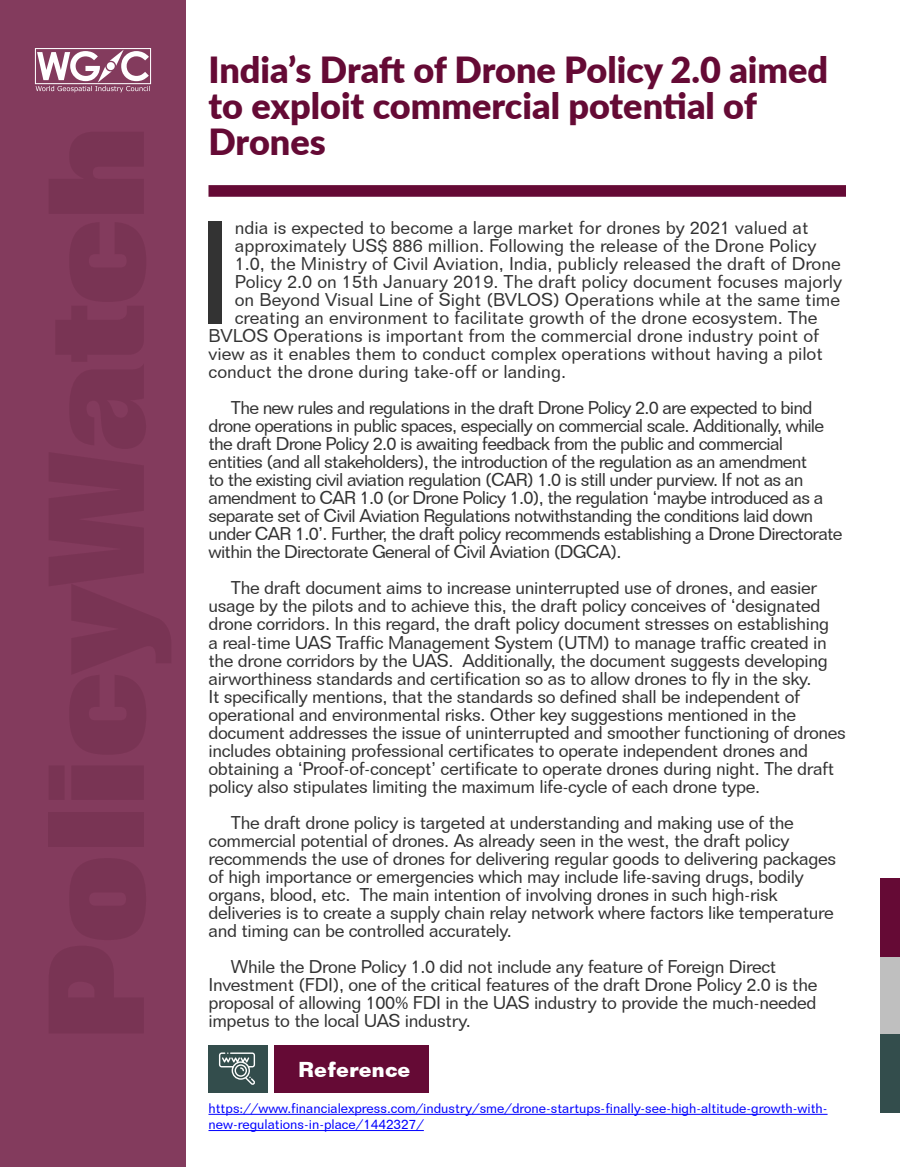
<style>
.page{position:relative;width:900px;height:1167px;background:#fff}
.page>*{position:absolute;margin:0;border:0;box-sizing:border-box;transform-origin:0 0}
.t1{font:144.3px "Folio BT";color:#333}
.t2{font:900 36px/36px "Lato";color:#650a35}
.t3{font:700 21px "Folio BT";color:#fff}
.t4{font:18px/18px "Folio BT";letter-spacing:-.02em;color:#333}
.t5{font:18px/18px "Folio BT";letter-spacing:-.04em;color:#333}
.t6{font:18px "Folio BT";color:#333}
.t7{font:13.5px/16.2px "Folio BT";color:#00f}
</style>
<div class="page">
<div style="left:0;top:0;width:186px;height:1166px;background:#833b5d"></div>
<div style="left:880px;top:956px;width:20px;height:78px;background:#bfbfbf"></div>
<div style="left:880px;top:1034px;width:20px;height:78px;background:#334d4c"></div>
<div style="left:880px;top:877px;width:20px;height:79px;background:#650a35"></div>
<svg style="left:35px;top:48px;width:116px;height:44px"></svg>
<div style="left:208px;top:185px;width:638px;height:12px;background:#650a35"></div>
<div style="left:208px;top:1045px;width:60px;height:47px;background:#334d4c"></div>
<div style="left:274px;top:1045px;width:155px;height:47px;background:#650a35"></div>
<hr style="left:208px;top:1113px;width:620px;height:1px;background:#00f">
<hr style="left:208px;top:1129px;width:216px;height:1px;background:#00f">
<svg style="left:219px;top:1052px;width:36px;height:32px"></svg>
<h2 class="t2" style="left:208px;top:50px;width:621px">India’s Draft of Drone Policy 2.0 aimed to exploit commercial potential of<br>Drones</h2>
<h1 class="t1" style="left:196px;top:185px;width:41px">I</h1>
<p class="t6" style="left:235px;top:217px;width:575px">ndia is expected to become a large market for drones by 2021 valued at</p>
<p class="t6" style="left:235px;top:235px;width:583px">approximately US$ 886 million. Following the release of the Drone Policy</p>
<p class="t6" style="left:235px;top:253px;width:608px">1.0, the Ministry of Civil Aviation, India, publicly released the draft of Drone</p>
<p class="t6" style="left:235px;top:271px;width:609px">Policy 2.0 on 15th January 2019. The draft policy document focuses majorly</p>
<p class="t6" style="left:235px;top:289px;width:607px">on Beyond Visual Line of Sight (BVLOS) Operations while at the same time</p>
<p class="t6" style="left:235px;top:307px;width:584px">creating an environment to facilitate growth of the drone ecosystem. The</p>
<p class="t6" style="left:208px;top:325px;width:612px">BVLOS Operations is important from the commercial drone industry point of</p>
<p class="t6" style="left:208px;top:343px;width:616px">view as it enables them to conduct complex operations without having a pilot</p>
<p class="t6" style="left:208px;top:361px;width:359px">conduct the drone during take-off or landing.</p>
<p class="t5" style="left:208px;top:398px;width:636px;text-indent:22px">The new rules and regulations in the draft Drone Policy 2.0 are expected to bind drone operations in public spaces, especially on commercial scale. Additionally, while the draft Drone Policy 2.0 is awaiting feedback from the public and commercial<br>entities (and all stakeholders), the introduction of the regulation as an amendment<br>to the existing civil aviation regulation (CAR) 1.0 is still under purview. If not as an amendment to CAR 1.0 (or Drone Policy 1.0), the regulation ‘maybe introduced as a separate set of Civil Aviation Regulations notwithstanding the conditions laid down under CAR 1.0’. Further, the draft policy recommends establishing a Drone Directorate within the Directorate General of Civil Aviation (DGCA).</p>
<p class="t4" style="left:208px;top:578px;width:639px;text-indent:22px">The draft document aims to increase uninterrupted use of drones, and easier usage by the pilots and to achieve this, the draft policy conceives of ‘designated drone corridors. In this regard, the draft policy document stresses on establishing<br>a real-time UAS Traffic Management System (UTM) to manage traffic created in the drone corridors by the UAS. Additionally, the document suggests developing airworthiness standards and certification so as to allow drones to fly in the sky.<br>It specifically mentions, that the standards so defined shall be independent of operational and environmental risks. Other key suggestions mentioned in the document addresses the issue of uninterrupted and smoother functioning of drones includes obtaining professional certificates to operate independent drones and obtaining a ‘Proof-of-concept’ certificate to operate drones during night. The draft policy also stipulates limiting the maximum life-cycle of each drone type.</p>
<p class="t4" style="left:208px;top:812px;width:629px;text-indent:22px">The draft drone policy is targeted at understanding and making use of the commercial potential of drones. As already seen in the west, the draft policy recommends the use of drones for delivering regular goods to delivering packages of high importance or emergencies which may include life-saving drugs, bodily organs, blood, etc. The main intention of involving drones in such high-risk deliveries is to create a supply chain relay network where factors like temperature and timing can be controlled accurately.</p>
<p class="t4" style="left:208px;top:956px;width:610px;text-indent:22px">While the Drone Policy 1.0 did not include any feature of Foreign Direct Investment (FDI), one of the critical features of the draft Drone Policy 2.0 is the proposal of allowing 100% FDI in the UAS industry to provide the much-needed impetus to the local UAS industry.</p>
<p class="t3" style="left:298px;top:1055px;width:114px">Reference</p>
<p class="t7" style="left:208px;top:1099px;width:621px">https://www.financialexpress.com/industry/sme/drone-startups-finally-see-high-altitude-growth-with&shy;new-regulations-in-place/1442327/</p>
</div>
